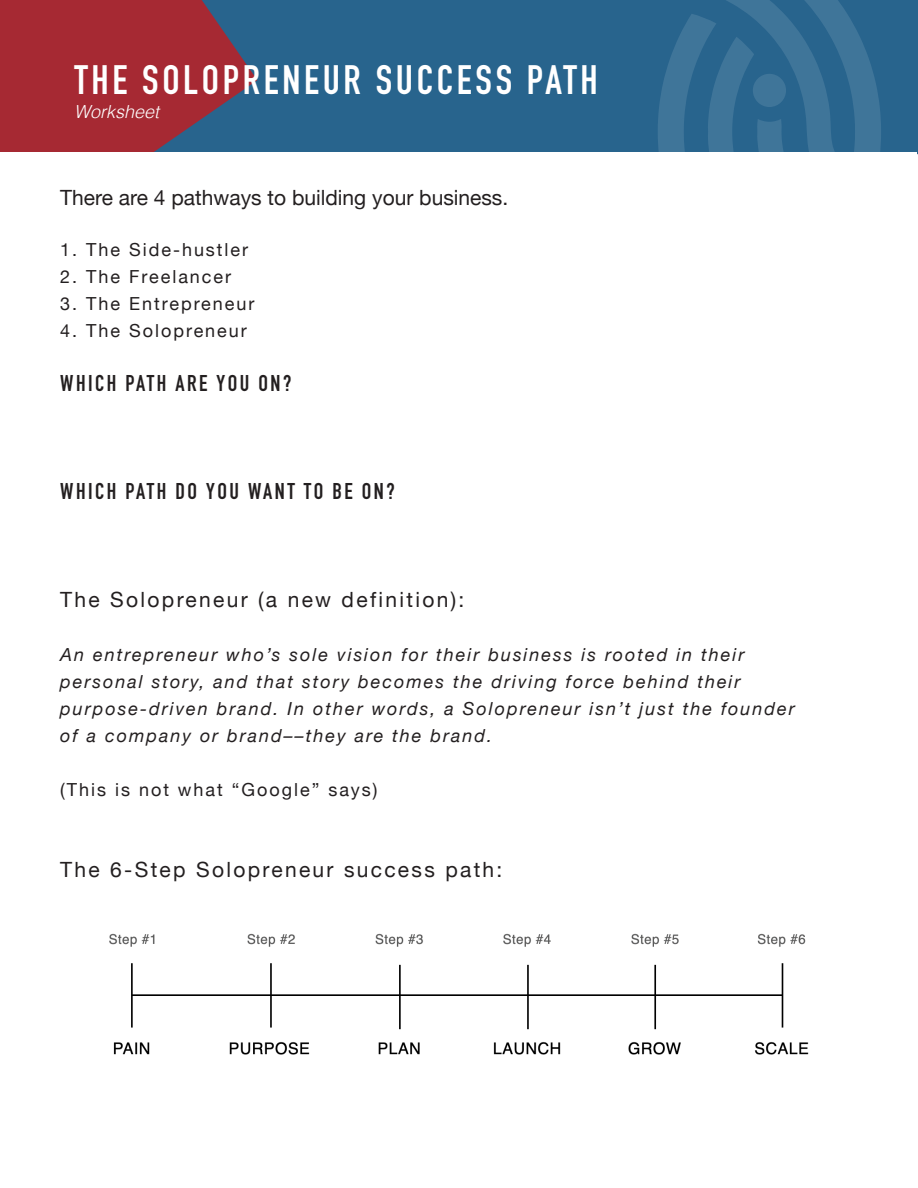
<style>
.page{position:relative;width:918px;height:1188px;background:#fff}
.page>*{position:absolute;margin:0;border:0;box-sizing:border-box;transform-origin:0 0}
.t1{font:700 40.5px "DIN Condensed";letter-spacing:.09em;color:#fff}
.t2{font:700 22.5px "DIN Condensed";letter-spacing:.11em;color:#231f20}
.t3{font:21px "Helvetica Neue";letter-spacing:.11em;color:#231f20}
.t4{font:21px "Helvetica Neue";color:#231f20}
.t5{font:italic 18px "Helvetica Neue";letter-spacing:.11em;color:#231f20}
.t6{font:18px "Helvetica Neue";letter-spacing:.11em;color:#231f20}
.t7{font:italic 300 18px "Helvetica";color:#fff}
</style>
<div class="page">
<div style="left:257px;top:0;width:661px;height:154px;background:#28648d"></div>
<svg style="left:0;top:0;width:257px;height:152px;background:#923140"></svg>
<svg style="left:658px;top:14px;width:49px;height:138px;background:#346c93"></svg>
<svg style="left:707px;top:0;width:174px;height:152px;background:#326c92"></svg>
<div style="left:753px;top:74px;width:33px;height:33px;background:#3f7599;border-radius:50%"></div>
<div style="left:1px;top:152px;width:916px;height:1035px;background:#fff"></div>
<img style="left:109px;top:933px;width:700px;height:122px">
<p class="t1" style="left:75px;top:52px;width:525px">THE SOLOPRENEUR SUCCESS PATH</p>
<p class="t7" style="left:74px;top:96px;width:87px">Worksheet</p>
<p class="t4" style="left:60px;top:182px;width:450px">There are 4 pathways to building your business.</p>
<p class="t6" style="left:60px;top:236px;width:190px">1. The Side-hustler</p>
<p class="t6" style="left:60px;top:263px;width:173px">2. The Freelancer</p>
<p class="t6" style="left:60px;top:290px;width:196px">3. The Entrepreneur</p>
<p class="t6" style="left:60px;top:317px;width:188px">4. The Solopreneur</p>
<p class="t2" style="left:60px;top:368px;width:233px">WHICH PATH ARE YOU ON?</p>
<p class="t2" style="left:60px;top:476px;width:336px">WHICH PATH DO YOU WANT TO BE ON?</p>
<p class="t3" style="left:60px;top:584px;width:406px">The Solopreneur (a new definition):</p>
<p class="t5" style="left:60px;top:641px;width:686px">An entrepreneur who’s sole vision for their business is rooted in their</p>
<p class="t5" style="left:60px;top:668px;width:682px">personal story, and that story becomes the driving force behind their</p>
<p class="t5" style="left:60px;top:695px;width:736px">purpose-driven brand. In other words, a Solopreneur isn’t just the founder</p>
<p class="t5" style="left:60px;top:722px;width:433px">of a company or brand––they are the brand.</p>
<p class="t6" style="left:60px;top:776px;width:319px">(This is not what “Google” says)</p>
<p class="t3" style="left:60px;top:854px;width:444px">The 6-Step Solopreneur success path:</p>
</div>
